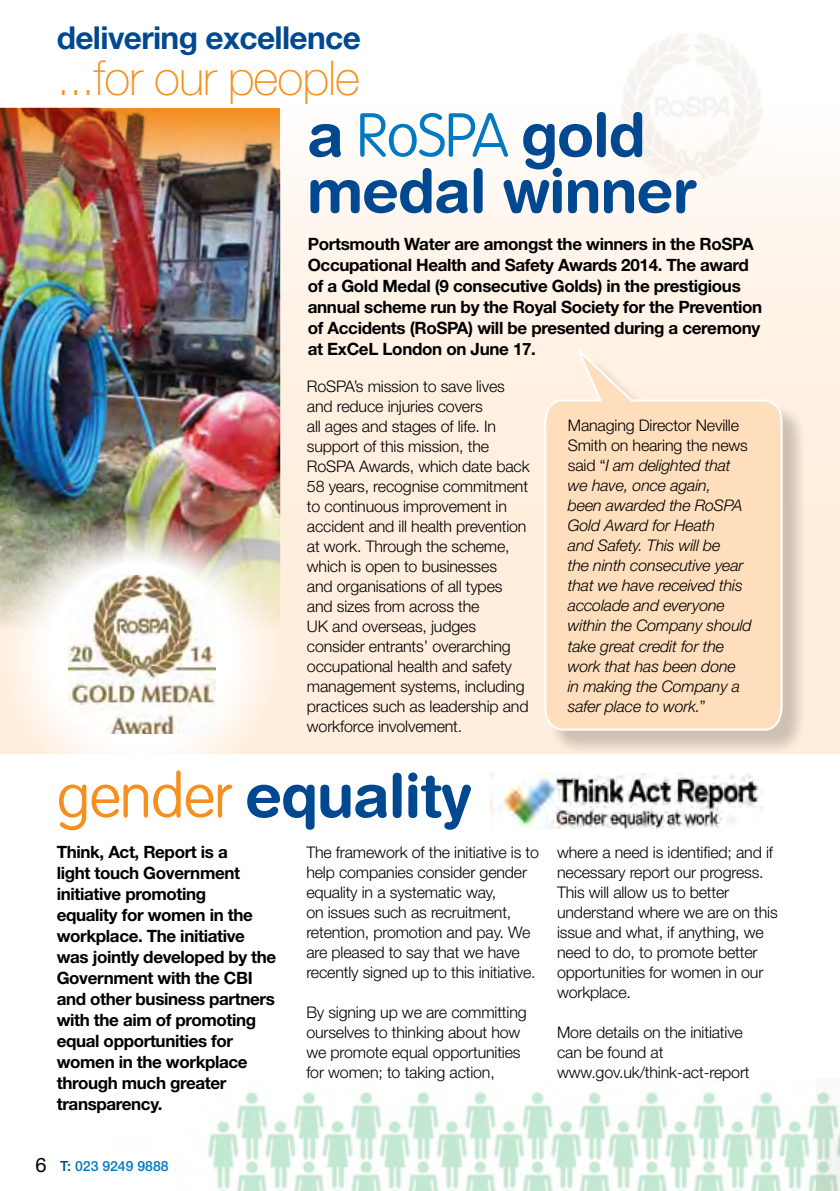
<style>
.page{position:relative;width:840px;height:1191px;background:#fff}
.page>*{position:absolute;margin:0;border:0;box-sizing:border-box;transform-origin:0 0}
.t1{font:700 60.6px/56px "Helvetica Rounded";letter-spacing:-.02em;color:#004990}
.t2{font:100 48px "Helvetica Neue";letter-spacing:-.02em;color:#f78f1e}
.t3{font:700 31.6px "Helvetica Neue";letter-spacing:-.02em;color:#004990}
.t4{font:20px "Helvetica Neue";color:#000}
.t5{font:700 17px/21px "Helvetica Neue";letter-spacing:-.02em;color:#000}
.t6{font:300 16px/20px "Helvetica Neue";letter-spacing:-.01em;color:#000}
.t7{font:italic 300 16px/20px "Helvetica Neue";letter-spacing:-.01em;color:#000}
.t8{font:500 14px "Helvetica Neue";color:#0079c1}
.s1{font-family:"VAG Rounded";font-weight:100;color:#0079c1}
.s2{font-style:normal}
.s3{font-family:"VAG Rounded";font-weight:100;color:#f78f1e}
.s4{color:#004990}
</style>
<div class="page">
<div style="left:0;top:102px;width:839px;height:670px;background:linear-gradient(to bottom,#fff9f4,#ffead5)"></div>
<img style="left:607px;top:33px;width:167px;height:157px">
<div style="left:598px;top:9px;width:185px;height:190px;border:18px solid #fff;border-radius:50%"></div>
<div style="left:547px;top:354px;width:260px;height:401px;background:#000;opacity:.2"></div>
<svg style="left:543px;top:342px;width:240px;height:389px;background:#fde1c3"></svg>
<img style="left:0;top:108px;width:280px;height:520px">
<img style="left:0;top:109px;width:279px;height:101px">
<svg style="left:6px;top:523px;width:268px;height:260px"></svg>
<img style="left:69px;top:575px;width:147px;height:158px">
<div style="left:0;top:517px;width:280px;height:272px;border:12px solid #fff;border-radius:50%"></div>
<div style="left:0;top:754px;width:839px;height:196px;background:#fff"></div>
<img style="left:490px;top:773px;width:273px;height:55px">
<img style="left:208px;top:1090px;width:631px;height:101px">
<h3 class="t3" style="left:57px;top:18px;width:305px">delivering excellence</h3>
<h2 class="t2" style="left:57px;top:50px;width:305px">...for our people</h2>
<h1 class="t1" style="left:307px;top:106px;width:391px">a <span class="s1">RoSPA</span> gold medal winner</h1>
<p class="t5" style="left:307px;top:233px;width:456px">Portsmouth Water are amongst the winners in the RoSPA Occupational Health and Safety Awards 2014. The award of a Gold Medal (9 consecutive Golds) in the prestigious annual scheme run by the Royal Society for the Prevention of Accidents (RoSPA) will be presented during a ceremony at ExCeL London on June 17.</p>
<p class="t6" style="left:307px;top:376px;width:224px">RoSPA’s mission to save lives and reduce injuries covers<br>all ages and stages of life. In support of this mission, the<br>RoSPA Awards, which date back<br>58 years, recognise commitment to continuous improvement in accident and ill health prevention at work. Through the scheme, which is open to businesses<br>and organisations of all types and sizes from across the<br>UK and overseas, judges consider entrants’ overarching occupational health and safety management systems, including practices such as leadership and workforce involvement.</p>
<p class="t7" style="left:567px;top:415px;width:185px"><span class="s2">Managing Director Neville<br>Smith on hearing the news said “</span>I am delighted that we have, once again,<br>been awarded the RoSPA<br>Gold Award for Heath<br>and Safety. This will be<br>the ninth consecutive year that we have received this accolade and everyone within the Company should take great credit for the work that has been done<br>in making the Company a safer place to work.<span class="s2">”</span></p>
<h1 class="t1" style="left:57px;top:766px;width:416px"><span class="s3">gender</span> equality</h1>
<p class="t6" style="left:306px;top:841px;width:234px">The framework of the initiative is to help companies consider gender equality in a systematic way,<br>on issues such as recruitment, retention, promotion and pay. We are pleased to say that we have recently signed up to this initiative.</p>
<p class="t6" style="left:306px;top:1001px;width:222px">By signing up we are committing ourselves to thinking about how we promote equal opportunities for women; to taking action,</p>
<p class="t5" style="left:57px;top:841px;width:221px">Think, Act, Report is a<br>light touch Government initiative promoting<br>equality for women in the workplace. The initiative was jointly developed by the<br>Government with the CBI and other business partners with the aim of promoting equal opportunities for women in the workplace through much greater transparency.</p>
<p class="t6" style="left:556px;top:841px;width:222px">where a need is identified; and if necessary report our progress.<br>This will allow us to better understand where we are on this issue and what, if anything, we need to do, to promote better opportunities for women in our workplace.</p>
<p class="t6" style="left:556px;top:1021px;width:194px">More details on the initiative can be found at www.gov.uk/think-act-report</p>
<p class="t4" style="left:36px;top:1153px;width:13px">6</p>
<p class="t8" style="left:60px;top:1157px;width:110px"><span class="s4">T:</span> 023 9249 9888</p>
</div>
